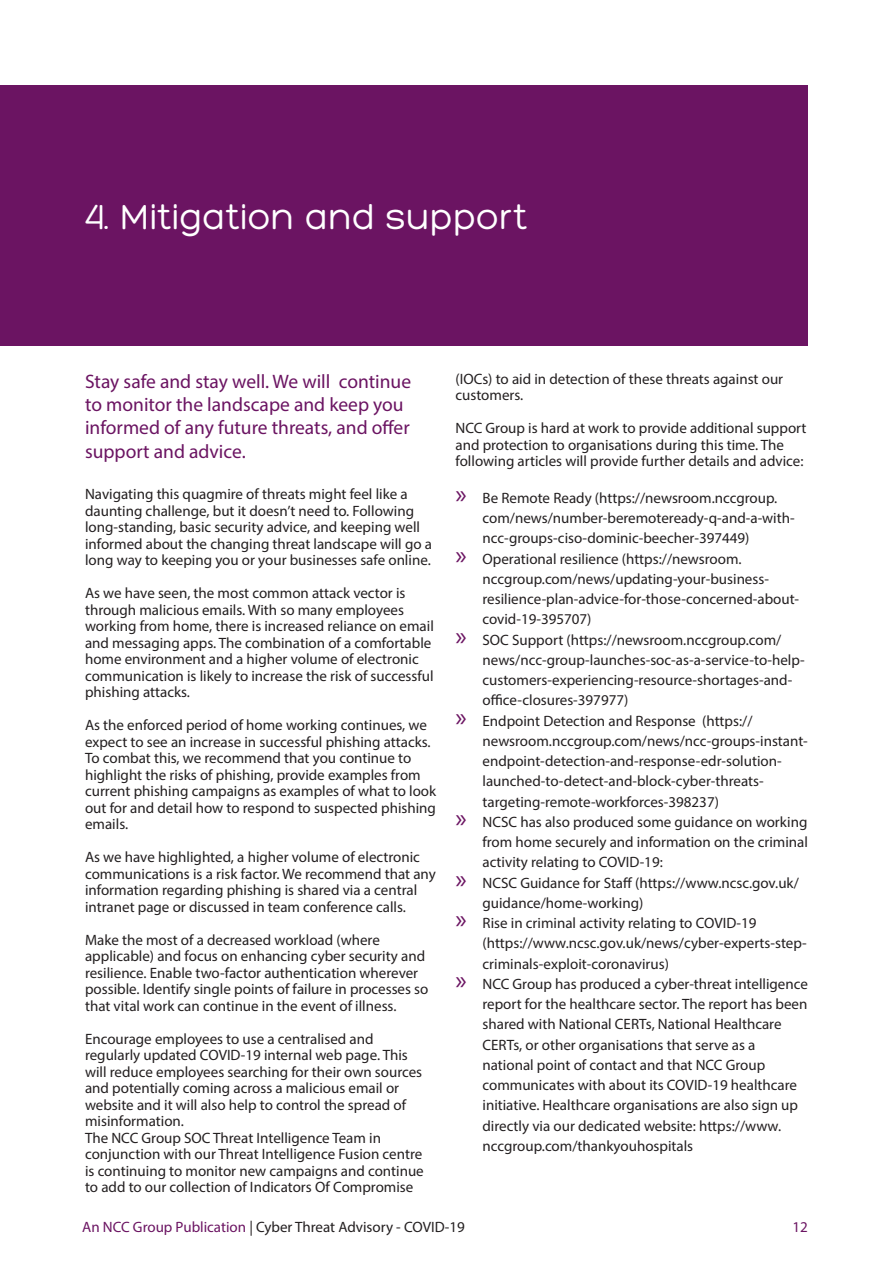
<style>
.page{position:relative;width:893px;height:1263px;background:#fff}
.page>*{position:absolute;margin:0;border:0;box-sizing:border-box;transform-origin:0 0}
.t1{font:37.5px "Hero";color:#fff}
.t2{font:19.5px/23.4px "Myriad Pro";color:#6b1462}
.t3{font:15px/16.5px "Myriad Pro";color:#231f20}
.t4{font:15px "Myriad Pro";color:#6b1462}
.s1{font-size:27px;color:#6b1462}
.s2{color:#6b1462}
</style>
<div class="page">
<div style="left:0;top:85px;width:808px;height:260px;background:#6b1462"></div>
<p class="t1" style="left:85px;top:198px;width:444px">4. Mitigation and support</p>
<p class="t2" style="left:85px;top:369px;width:328px">Stay safe and stay well. We will continue to monitor the landscape and keep you informed of any future threats, and offer support and advice.</p>
<p class="t3" style="left:85px;top:485px;width:348px">Navigating this quagmire of threats might feel like a daunting challenge, but it doesn’t need to. Following long-standing, basic security advice, and keeping well informed about the changing threat landscape will go a long way to keeping you or your businesses safe online.</p>
<p class="t3" style="left:85px;top:584px;width:350px">As we have seen, the most common attack vector is through malicious emails. With so many employees working from home, there is increased reliance on email and messaging apps. The combination of a comfortable home environment and a higher volume of electronic communication is likely to increase the risk of successful phishing attacks.</p>
<p class="t3" style="left:85px;top:716px;width:353px">As the enforced period of home working continues, we expect to see an increase in successful phishing attacks.<br>To combat this, we recommend that you continue to highlight the risks of phishing, provide examples from current phishing campaigns as examples of what to look out for and detail how to respond to suspected phishing emails.</p>
<p class="t3" style="left:85px;top:848px;width:352px">As we have highlighted, a higher volume of electronic communications is a risk factor. We recommend that any information regarding phishing is shared via a central intranet page or discussed in team conference calls.</p>
<p class="t3" style="left:85px;top:931px;width:345px">Make the most of a decreased workload (where applicable) and focus on enhancing cyber security and resilience. Enable two-factor authentication wherever possible. Identify single points of failure in processes so that vital work can continue in the event of illness.</p>
<p class="t3" style="left:85px;top:1030px;width:339px">Encourage employees to use a centralised and regularly updated COVID-19 internal web page. This will reduce employees searching for their own sources and potentially coming across a malicious email or website and it will also help to control the spread of misinformation.</p>
<p class="t3" style="left:85px;top:1129px;width:340px">The NCC Group SOC Threat Intelligence Team in conjunction with our Threat Intelligence Fusion centre is continuing to monitor new campaigns and continue to add to our collection of Indicators Of Compromise</p>
<p class="t3" style="left:455px;top:370px;width:329px">(IOCs) to aid in detection of these threats against our customers.</p>
<p class="t3" style="left:455px;top:419px;width:352px">NCC Group is hard at work to provide additional support and protection to organisations during this time. The following articles will provide further details and advice:</p>
<p class="t3" style="left:482px;top:487px;width:314px;line-height:20.2px;text-indent:-27px"><span class="s1">»</span> Be Remote Ready (https://newsroom.nccgroup. com/news/number-beremoteready-q-and-a-with&shy;ncc-groups-ciso-dominic-beecher-397449)</p>
<p class="t3" style="left:482px;top:548px;width:318px;line-height:20.2px;text-indent:-27px"><span class="s1">»</span> Operational resilience (https://newsroom. nccgroup.com/news/updating-your-business&shy;resilience-plan-advice-for-those-concerned-about&shy;covid-19-395707)</p>
<p class="t3" style="left:482px;top:629px;width:324px;line-height:20.2px;text-indent:-27px"><span class="s1">»</span> SOC Support (https://newsroom.nccgroup.com/ news/ncc-group-launches-soc-as-a-service-to-help&shy;customers-experiencing-resource-shortages-and&shy;office-closures-397977)</p>
<p class="t3" style="left:482px;top:710px;width:327px;line-height:20.2px;text-indent:-27px"><span class="s1">»</span> Endpoint Detection and Response (https:// newsroom.nccgroup.com/news/ncc-groups-instant&shy;endpoint-detection-and-response-edr-solution&shy;launched-to-detect-and-block-cyber-threats&shy;targeting-remote-workforces-398237)</p>
<p class="t3" style="left:482px;top:811px;width:327px;line-height:20.2px;text-align:justify;text-indent:-27px"><span class="s1">»</span> NCSC has also produced some guidance on working from home securely and information on the criminal activity relating to COVID-19:</p>
<p class="t3" style="left:482px;top:872px;width:318px;line-height:20.2px;text-indent:-27px"><span class="s1">»</span> NCSC Guidance for Staff (https://www.ncsc.gov.uk/ guidance/home-working)</p>
<p class="t3" style="left:482px;top:913px;width:326px;line-height:20.2px;text-indent:-27px"><span class="s1">»</span> Rise in criminal activity relating to COVID-19 (https://www.ncsc.gov.uk/news/cyber-experts-step&shy;criminals-exploit-coronavirus)</p>
<p class="t3" style="left:482px;top:973px;width:327px;line-height:20.2px;text-indent:-27px"><span class="s1">»</span> NCC Group has produced a cyber-threat intelligence report for the healthcare sector. The report has been shared with National CERTs, National Healthcare CERTs, or other organisations that serve as a national point of contact and that NCC Group communicates with about its COVID-19 healthcare initiative. Healthcare organisations are also sign up directly via our dedicated website: https://www. nccgroup.com/thankyouhospitals</p>
<p class="t3" style="left:82px;top:1218px;width:384px"><span class="s2">An NCC Group Publication</span> | Cyber Threat Advisory - COVID-19</p>
<p class="t4" style="left:792px;top:1217px;width:17px">12</p>
</div>
